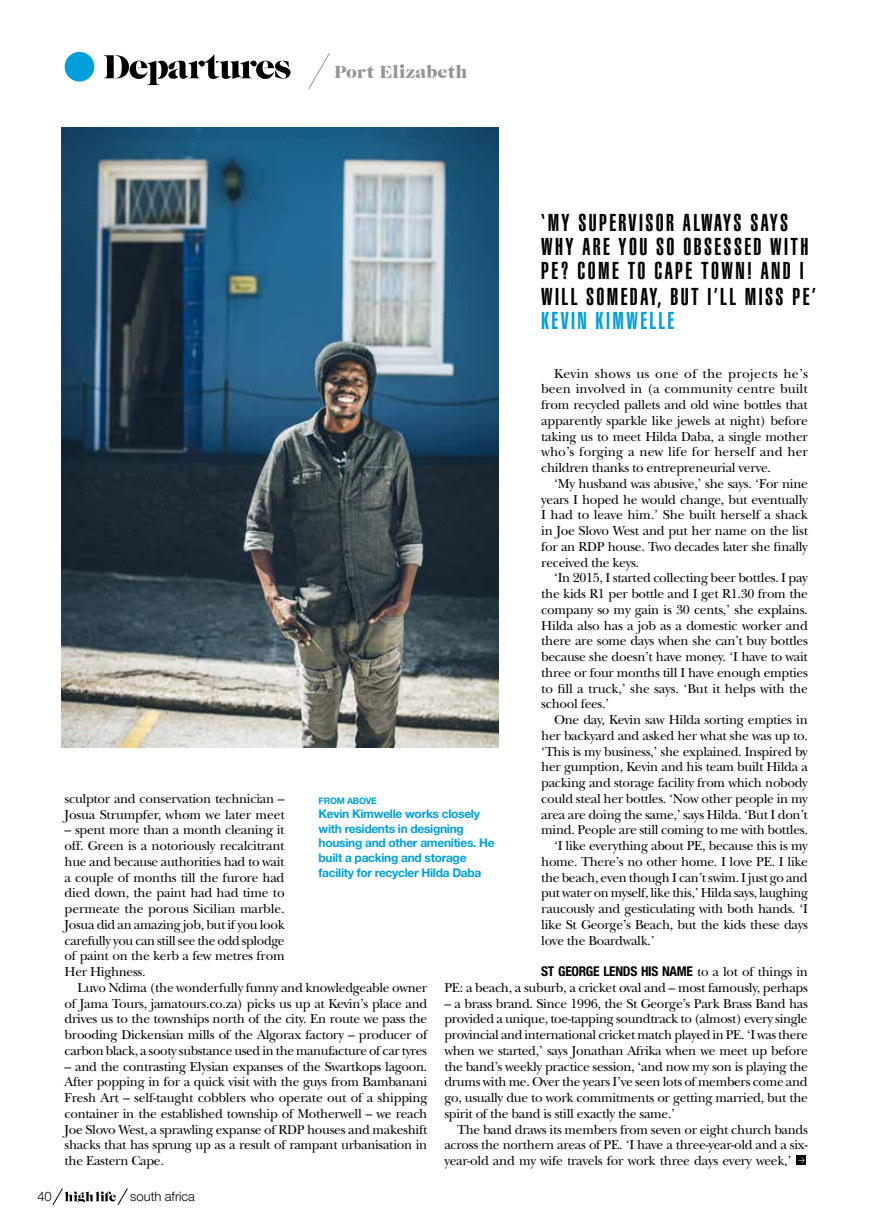
<style>
.page{position:relative;width:893px;height:1229px;background:#fff}
.page>*{position:absolute;margin:0;border:0;box-sizing:border-box;transform-origin:0 0}
.t1{font:900 extra-condensed 24px/24.5px "Helvetica";letter-spacing:.1em;color:#000}
.t2{font:900 extra-condensed 24px "Helvetica";letter-spacing:.1em;color:#009fdb}
.t3{font:18px "Caslon Graphique EF";letter-spacing:-.01em;color:#939598}
.t4{font:13.5px/15.8px "New Baskerville Std";letter-spacing:-.025em;color:#000;text-align:justify}
.t5{font:700 condensed 13.5px "Helvetica Neue LT Std";letter-spacing:-.02em;color:#000}
.t6{font:300 13.05px "Helvetica Neue LT Std";color:#000}
.t7{font:700 12px/14.7px "Helvetica Neue LT Std";letter-spacing:-.025em;color:#009fdb}
.t8{font:700 9px "Helvetica Neue LT Std";letter-spacing:-.025em;color:#009fdb}
.s1{font-family:"New Baskerville Std";font-weight:400;font-stretch:normal}
</style>
<div class="page">
<svg style="left:52px;top:1188px;width:76px;height:17px"></svg>
<svg style="left:104px;top:54px;width:186px;height:31px"></svg>
<div style="left:65px;top:52px;width:29px;height:30px;background:#009fdb;border-radius:50%"></div>
<svg style="left:308px;top:53px;width:22px;height:36px"></svg>
<img style="left:62px;top:128px;width:437px;height:620px">
<div style="left:797px;top:1155px;width:9px;height:10px;background:#000"></div>
<svg style="left:798px;top:1157px;width:7px;height:6px"></svg>
<h2 class="t3" style="left:334px;top:62px;width:135px">Port Elizabeth</h2>
<h1 class="t1" style="left:541px;top:211px;width:276px">‘MY SUPERVISOR ALWAYS SAYS<br>WHY ARE YOU SO OBSESSED WITH<br>PE? COME TO CAPE TOWN! AND I<br>WILL SOMEDAY, BUT I’LL MISS PE’</h1>
<h1 class="t2" style="left:541px;top:307px;width:134px">KEVIN KIMWELLE</h1>
<p class="t4" style="left:541px;top:365px;width:268px;text-indent:13px">Kevin shows us one of the projects he’s been involved in (a community centre built from recycled pallets and old wine bottles that apparently sparkle like jewels at night) before taking us to meet Hilda Daba, a single mother who’s forging a new life for herself and her children thanks to entrepreneurial verve.</p>
<p class="t4" style="left:541px;top:476px;width:268px;text-indent:13px">‘My husband was abusive,’ she says. ‘For nine years I hoped he would change, but eventually I had to leave him.’ She built herself a shack in Joe Slovo West and put her name on the list for an RDP house. Two decades later she finally received the keys.</p>
<p class="t4" style="left:541px;top:570px;width:268px;text-indent:13px">‘In 2015, I started collecting beer bottles. I pay the kids R1 per bottle and I get R1.30 from the company so my gain is 30 cents,’ she explains.<br>Hilda also has a job as a domestic worker and there are some days when she can’t buy bottles because she doesn’t have money. ‘I have to wait three or four months till I have enough empties to fill a truck,’ she says. ‘But it helps with the school fees.’</p>
<p class="t4" style="left:554px;top:712px;width:255px">One day, Kevin saw Hilda sorting empties in</p>
<p class="t4" style="left:541px;top:728px;width:268px">her backyard and asked her what she was up to.</p>
<p class="t4" style="left:541px;top:743px;width:268px">‘This is my business,’ she explained. Inspired by</p>
<p class="t4" style="left:541px;top:759px;width:268px">her gumption, Kevin and his team built Hilda a</p>
<p class="t4" style="left:541px;top:775px;width:268px">packing and storage facility from which nobody</p>
<p class="t4" style="left:541px;top:791px;width:268px">could steal her bottles. ‘Now other people in my</p>
<p class="t4" style="left:541px;top:806px;width:268px">area are doing the same,’ says Hilda. ‘But I don’t</p>
<p class="t4" style="left:541px;top:822px;width:268px">mind. People are still coming to me with bottles.</p>
<p class="t4" style="left:554px;top:838px;width:255px">‘I like everything about PE, because this is my</p>
<p class="t4" style="left:541px;top:854px;width:268px">home. There’s no other home. I love PE. I like</p>
<p class="t4" style="left:541px;top:869px;width:268px">the beach, even though I can’t swim. I just go and</p>
<p class="t4" style="left:541px;top:885px;width:268px">put water on myself, like this,’ Hilda says, laughing</p>
<p class="t4" style="left:541px;top:901px;width:268px">raucously and gesticulating with both hands. ‘I</p>
<p class="t4" style="left:541px;top:917px;width:268px">like St George’s Beach, but the kids these days</p>
<p class="t4" style="left:541px;top:932px;width:115px">love the Boardwalk.’</p>
<p class="t5" style="left:541px;top:963px;width:268px">ST GEORGE LENDS HIS NAME <span class="s1">to a lot of things in</span></p>
<p class="t4" style="left:444px;top:980px;width:365px">PE: a beach, a suburb, a cricket oval and – most famously, perhaps</p>
<p class="t4" style="left:444px;top:995px;width:365px">– a brass brand. Since 1996, the St George’s Park Brass Band has provided a unique, toe-tapping soundtrack to (almost) every single provincial and international cricket match played in PE. ‘I was there when we started,’ says Jonathan Afrika when we meet up before the band’s weekly practice session, ‘and now my son is playing the drums with me. Over the years I’ve seen lots of members come and go, usually due to work commitments or getting married, but the spirit of the band is still exactly the same.’</p>
<p class="t4" style="left:444px;top:1121px;width:365px;text-indent:13px">The band draws its members from seven or eight church bands across the northern areas of PE. ‘I have a three-year-old and a six&shy;year-old and my wife travels for work three days every week,’</p>
<p class="t4" style="left:65px;top:791px;width:222px">sculptor and conservation technician –<br>Josua Strumpfer, whom we later meet</p>
<p class="t4" style="left:65px;top:822px;width:222px">– spent more than a month cleaning it off. Green is a notoriously recalcitrant hue and because authorities had to wait a couple of months till the furore had died down, the paint had had time to permeate the porous Sicilian marble.<br>Josua did an amazing job, but if you look carefully you can still see the odd splodge of paint on the kerb a few metres from Her Highness.</p>
<p class="t4" style="left:65px;top:980px;width:364px;text-indent:13px">Luvo Ndima (the wonderfully funny and knowledgeable owner of Jama Tours, jamatours.co.za) picks us up at Kevin’s place and drives us to the townships north of the city. En route we pass the brooding Dickensian mills of the Algorax factory – producer of carbon black, a sooty substance used in the manufacture of car tyres</p>
<p class="t4" style="left:65px;top:1058px;width:364px">– and the contrasting Elysian expanses of the Swartkops lagoon.<br>After popping in for a quick visit with the guys from Bambanani Fresh Art – self-taught cobblers who operate out of a shipping container in the established township of Motherwell – we reach Joe Slovo West, a sprawling expanse of RDP houses and makeshift shacks that has sprung up as a result of rampant urbanisation in the Eastern Cape.</p>
<p class="t8" style="left:319px;top:795px;width:60px">FROM ABOVE</p>
<p class="t7" style="left:319px;top:806px;width:178px">Kevin Kimwelle works closely with residents in designing housing and other amenities. He built a packing and storage facility for recycler Hilda Daba</p>
<p class="t6" style="left:37px;top:1189px;width:16px">40</p>
<p class="t6" style="left:130px;top:1189px;width:66px">south africa</p>
</div>
